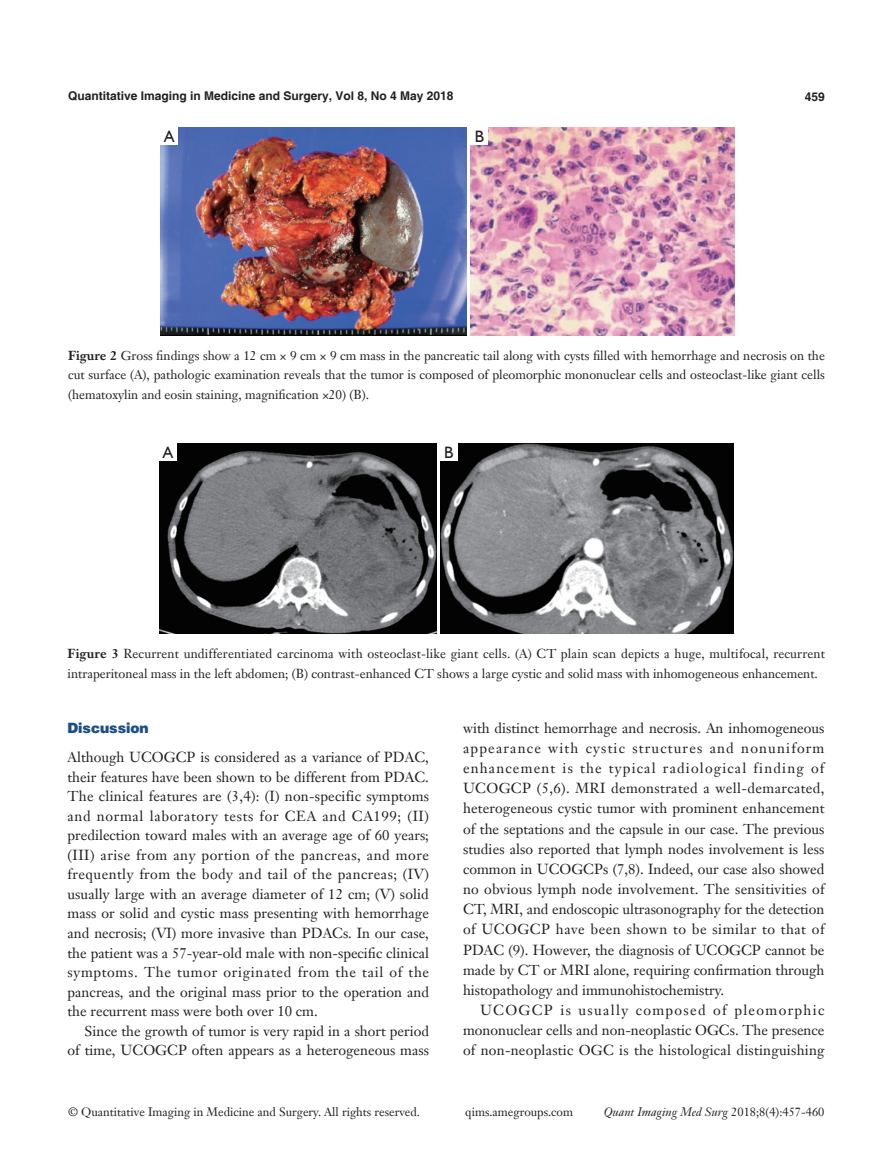
<style>
.page{position:relative;width:893px;height:1170px;background:#fff}
.page>*{position:absolute;margin:0;border:0;box-sizing:border-box;transform-origin:0 0}
.t1{font:16.5px "Humanist 521 BT";color:#231f20}
.t2{font:14.25px/20.1px "Janson Text LT";color:#231f20;text-align:justify}
.一级标题正体{font:900 14.25px "Helvetica";color:#1c5085}
.t3{font:12.75px/19.5px "Janson Text LT";color:#231f20;text-align:justify}
.t4{font:12px "Janson Text LT";color:#231f20}
.t5{font:700 12px "Helvetica";color:#231f20}
.t6{font:italic 12px "Janson Text LT";color:#231f20}
.s1{font-weight:700}
.s2{font-style:normal}
</style>
<div class="page">
<img style="left:160px;top:443px;width:276px;height:191px">
<img style="left:440px;top:443px;width:293px;height:191px">
<div style="left:160px;top:443px;width:17px;height:17px;background:#fff"></div>
<div style="left:440px;top:443px;width:17px;height:17px;background:#fff"></div>
<img style="left:161px;top:128px;width:306px;height:207px">
<img style="left:471px;top:128px;width:264px;height:207px">
<div style="left:161px;top:128px;width:17px;height:17px;background:#fff"></div>
<div style="left:471px;top:128px;width:17px;height:17px;background:#fff"></div>
<p class="t5" style="left:68px;top:88px;width:387px">Quantitative Imaging in Medicine and Surgery, Vol 8, No 4 May 2018</p>
<p class="t5" style="left:805px;top:89px;width:22px">459</p>
<p class="t1" style="left:164px;top:126px;width:12px">A</p>
<p class="t1" style="left:475px;top:126px;width:11px">B</p>
<p class="t3" style="left:68px;top:345px;width:758px"><span class="s1">Figure 2</span> Gross findings show a 12 cm × 9 cm × 9 cm mass in the pancreatic tail along with cysts filled with hemorrhage and necrosis on the cut surface (A), pathologic examination reveals that the tumor is composed of pleomorphic mononuclear cells and osteoclast-like giant cells (hematoxylin and eosin staining, magnification ×20) (B).</p>
<p class="t1" style="left:163px;top:442px;width:12px">A</p>
<p class="t1" style="left:444px;top:442px;width:11px">B</p>
<p class="t3" style="left:68px;top:644px;width:759px"><span class="s1">Figure 3</span> Recurrent undifferentiated carcinoma with osteoclast-like giant cells. (A) CT plain scan depicts a huge, multifocal, recurrent intraperitoneal mass in the left abdomen; (B) contrast-enhanced CT shows a large cystic and solid mass with inhomogeneous enhancement.</p>
<p class="一级标题正体" style="left:68px;top:718px;width:83px">Discussion</p>
<p class="t2" style="left:68px;top:747px;width:363px;line-height:19.5px">Although UCOGCP is considered as a variance of PDAC, their features have been shown to be different from PDAC.<br>The clinical features are (3,4): (I) non-specific symptoms and normal laboratory tests for CEA and CA199; (II) predilection toward males with an average age of 60 years; (III) arise from any portion of the pancreas, and more frequently from the body and tail of the pancreas; (IV) usually large with an average diameter of 12 cm; (V) solid mass or solid and cystic mass presenting with hemorrhage and necrosis; (VI) more invasive than PDACs. In our case, the patient was a 57-year-old male with non-specific clinical symptoms. The tumor originated from the tail of the pancreas, and the original mass prior to the operation and the recurrent mass were both over 10 cm.</p>
<p class="t2" style="left:68px;top:1020px;width:363px;line-height:19.5px;text-align:right">Since the growth of tumor is very rapid in a short period<br>of time, UCOGCP often appears as a heterogeneous mass</p>
<p class="t2" style="left:463px;top:717px;width:363px">with distinct hemorrhage and necrosis. An inhomogeneous appearance with cystic structures and nonuniform enhancement is the typical radiological finding of UCOGCP (5,6). MRI demonstrated a well-demarcated, heterogeneous cystic tumor with prominent enhancement of the septations and the capsule in our case. The previous studies also reported that lymph nodes involvement is less common in UCOGCPs (7,8). Indeed, our case also showed no obvious lymph node involvement. The sensitivities of CT, MRI, and endoscopic ultrasonography for the detection of UCOGCP have been shown to be similar to that of PDAC (9). However, the diagnosis of UCOGCP cannot be made by CT or MRI alone, requiring confirmation through histopathology and immunohistochemistry.</p>
<p class="t2" style="left:463px;top:999px;width:363px;text-indent:17px">UCOGCP is usually composed of pleomorphic mononuclear cells and non-neoplastic OGCs. The presence of non-neoplastic OGC is the histological distinguishing</p>
<p class="t4" style="left:68px;top:1104px;width:354px">© Quantitative Imaging in Medicine and Surgery. All rights reserved.</p>
<p class="t4" style="left:465px;top:1104px;width:109px">qims.amegroups.com</p>
<p class="t6" style="left:604px;top:1104px;width:222px">Quant Imaging Med Surg <span class="s2">2018;8(4):457-460</span></p>
</div>
